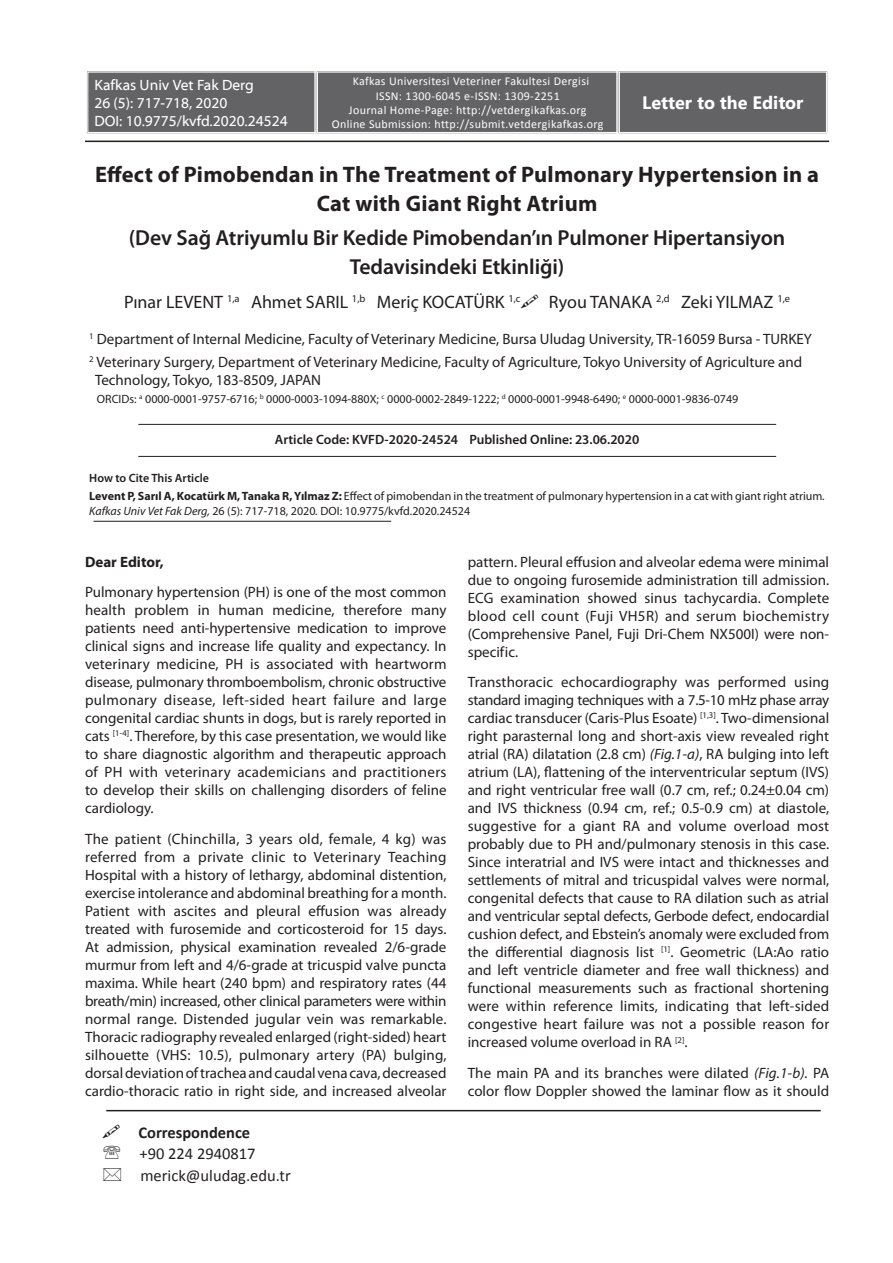
<style>
.page{position:relative;width:893px;height:1263px;background:#fff}
.page>*{position:absolute;margin:0;border:0;box-sizing:border-box;transform-origin:0 0}
.t1{font:700 22.5px/28.8px "Myriad Pro";letter-spacing:.01em;color:#231f20;text-align:center}
.t2{font:600 21.75px/28.8px "Myriad Pro";letter-spacing:-.005em;color:#231f20;text-align:center}
.t3{font:18px "Myriad Pro";color:#231f20}
.t4{font:700 18px "Segoe UI";color:#fff}
.t5{font:16.5px/21.6px "Calibri";color:#231f20}
.t6{font:700 16.5px "Calibri";color:#231f20}
.t7{font:15px/18px "Myriad Pro";color:#231f20;text-align:justify}
.t8{font:15px/18px "Myriad Web Pro";color:#fff}
.t9{font:700 15px "Myriad Pro";color:#231f20}
.t10{font:600 13.5px "Myriad Pro";color:#231f20}
.t11{font:12px/18.6px "Myriad Pro";color:#231f20}
.t12{font:12px/14.2px "Calibri";letter-spacing:.03em;color:#fff;text-align:center}
.s1{font-weight:600}
.s2{font-weight:700}
.s3{font-style:italic}
</style>
<div class="page">
<hr style="left:106px;top:1110px;width:715px;height:1px;background:#231f20">
<hr style="left:85px;top:141px;width:744px;height:1px;background:#231f20">
<hr style="left:138px;top:424px;width:638px;height:1px;background:#231f20">
<hr style="left:138px;top:456px;width:638px;height:1px;background:#231f20">
<hr style="left:94px;top:521px;width:297px;height:1px;background:#231f20">
<div style="left:87px;top:71px;width:738px;height:63px;background:#636366"></div>
<div style="left:618px;top:70px;width:210px;height:64px;border:1px solid #fff"></div>
<div style="left:619px;top:72px;width:208px;height:61px;border:1px solid #fff"></div>
<p class="t8" style="left:94px;top:77px;width:195px">Kafkas Univ Vet Fak Derg<br>26 (5): 717-718, 2020<br>DOI: 10.9775/kvfd.2020.24524</p>
<p class="t12" style="left:332px;top:74px;width:273px">Kafkas Universitesi Veteriner Fakultesi Dergisi<br>ISSN: 1300-6045 e-ISSN: 1309-2251<br>Journal Home-Page: http://vetdergikafkas.org Online Submission: http://submit.vetdergikafkas.org</p>
<p class="t4" style="left:642px;top:90px;width:163px">Letter to the Editor</p>
<h1 class="t1" style="left:95px;top:160px;width:725px">Effect of Pimobendan in The Treatment of Pulmonary Hypertension in a<br>Cat with Giant Right Atrium</h1>
<h2 class="t2" style="left:129px;top:223px;width:658px">(Dev Sağ Atriyumlu Bir Kedide Pimobendan’ın Pulmoner Hipertansiyon<br>Tedavisindeki Etkinliği)</h2>
<p class="t3" style="left:124px;top:291px;width:398px">Pınar LEVENT <sup>1,a</sup> Ahmet SARIL <sup>1,b</sup> Meriç KOCATÜRK <sup>1,c</sup></p>
<p class="t3" style="left:549px;top:291px;width:243px">Ryou TANAKA <sup>2,d</sup> Zeki YILMAZ <sup>1,e</sup></p>
<p class="t7" style="left:89px;top:328px;width:724px;line-height:22.2px"><sup>1</sup> Department of Internal Medicine, Faculty of Veterinary Medicine, Bursa Uludag University, TR-16059 Bursa - TURKEY<br><sup>2</sup> Veterinary Surgery, Department of Veterinary Medicine, Faculty of Agriculture, Tokyo University of Agriculture and</p>
<p class="t7" style="left:95px;top:370px;width:228px">Technology, Tokyo, 183-8509, JAPAN</p>
<p class="t11" style="left:97px;top:390px;width:643px">ORCIDs: <sup>a</sup> 0000-0001-9757-6716; <sup>b</sup> 0000-0003-1094-880X; <sup>c</sup> 0000-0002-2849-1222; <sup>d</sup> 0000-0001-9948-6490; <sup>e</sup> 0000-0001-9836-0749</p>
<p class="t10" style="left:275px;top:431px;width:366px">Article Code: KVFD-2020-24524 Published Online: 23.06.2020</p>
<p class="t11" style="left:89px;top:468px;width:737px"><span class="s1">How to Cite This Article<br></span><span class="s2">Levent P, Sarıl A, Kocatürk M, Tanaka R, Yılmaz Z:</span> Effect of pimobendan in the treatment of pulmonary hypertension in a cat with giant right atrium<span class="s3">.</span></p>
<p class="t11" style="left:89px;top:501px;width:382px"><span class="s3">Kafkas Univ Vet Fak Derg,</span> 26 (5): 717-718, 2020<span class="s3">.</span> DOI: 10.9775/kvfd.2020.24524</p>
<p class="t9" style="left:85px;top:553px;width:80px">Dear Editor,</p>
<p class="t7" style="left:85px;top:583px;width:363px">Pulmonary hypertension (PH) is one of the most common health problem in human medicine, therefore many patients need anti-hypertensive medication to improve clinical signs and increase life quality and expectancy. In veterinary medicine, PH is associated with heartworm disease, pulmonary thromboembolism, chronic obstructive pulmonary disease, left-sided heart failure and large congenital cardiac shunts in dogs, but is rarely reported in cats <sup>[1-4]</sup>. Therefore, by this case presentation, we would like to share diagnostic algorithm and therapeutic approach of PH with veterinary academicians and practitioners to develop their skills on challenging disorders of feline cardiology.</p>
<p class="t7" style="left:85px;top:830px;width:363px">The patient (Chinchilla, 3 years old, female, 4 kg) was referred from a private clinic to Veterinary Teaching Hospital with a history of lethargy, abdominal distention, exercise intolerance and abdominal breathing for a month.<br>Patient with ascites and pleural effusion was already treated with furosemide and corticosteroid for 15 days.<br>At admission, physical examination revealed 2/6-grade murmur from left and 4/6-grade at tricuspid valve puncta maxima. While heart (240 bpm) and respiratory rates (44 breath/min) increased, other clinical parameters were within normal range. Distended jugular vein was remarkable.<br>Thoracic radiography revealed enlarged (right-sided) heart silhouette (VHS: 10.5), pulmonary artery (PA) bulging, dorsal deviation of trachea and caudal vena cava, decreased cardio-thoracic ratio in right side, and increased alveolar</p>
<p class="t7" style="left:468px;top:552px;width:363px">pattern. Pleural effusion and alveolar edema were minimal due to ongoing furosemide administration till admission.<br>ECG examination showed sinus tachycardia. Complete blood cell count (Fuji VH5R) and serum biochemistry (Comprehensive Panel, Fuji Dri-Chem NX500I) were non&shy;specific.</p>
<p class="t7" style="left:468px;top:673px;width:363px">Transthoracic echocardiography was performed using standard imaging techniques with a 7.5-10 mHz phase array cardiac transducer (Caris-Plus Esoate) <sup>[1,3]</sup>. Two-dimensional right parasternal long and short-axis view revealed right atrial (RA) dilatation (2.8 cm) <span class="s3">(Fig.1-a)</span>, RA bulging into left atrium (LA), flattening of the interventricular septum (IVS) and right ventricular free wall (0.7 cm, ref.; 0.24±0.04 cm) and IVS thickness (0.94 cm, ref.; 0.5-0.9 cm) at diastole, suggestive for a giant RA and volume overload most probably due to PH and/pulmonary stenosis in this case.<br>Since interatrial and IVS were intact and thicknesses and settlements of mitral and tricuspidal valves were normal, congenital defects that cause to RA dilation such as atrial and ventricular septal defects, Gerbode defect, endocardial cushion defect, and Ebstein’s anomaly were excluded from the differential diagnosis list <sup>[1]</sup>. Geometric (LA:Ao ratio and left ventricle diameter and free wall thickness) and functional measurements such as fractional shortening were within reference limits, indicating that left-sided congestive heart failure was not a possible reason for increased volume overload in RA <sup>[2]</sup>.</p>
<p class="t7" style="left:468px;top:1064px;width:363px">The main PA and its branches were dilated <span class="s3">(Fig.1-b).</span> PA color flow Doppler showed the laminar flow as it should</p>
<p class="t6" style="left:138px;top:1122px;width:113px">Correspondence</p>
<p class="t5" style="left:140px;top:1142px;width:153px">+90 224 2940817 merick@uludag.edu.tr</p>
</div>
